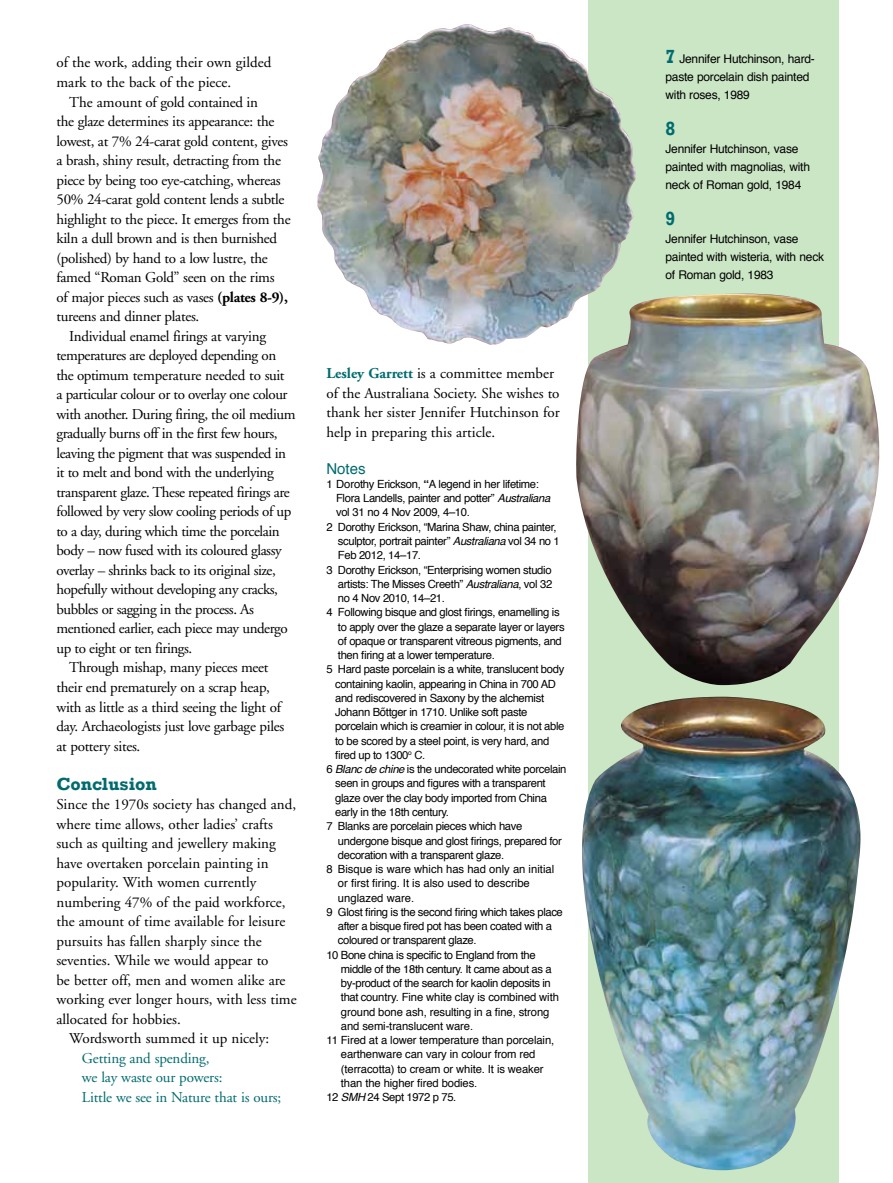
<style>
.page{position:relative;width:893px;height:1183px;background:#fff}
.page>*{position:absolute;margin:0;border:0;box-sizing:border-box;transform-origin:0 0}
.t1{font:700 19.5px "Rockwell";color:#006b6e;scale:.91 1}
.t2{font:700 18px "Rockwell";color:#006b6e}
.t3{font:15px "Adobe Garamond";letter-spacing:-.02em;color:#000}
.t4{font:15px/19.5px "Adobe Garamond";color:#000}
.t5{font:15px/19.5px "Adobe Garamond";letter-spacing:-.01em;color:#006b6e}
.t6{font:15px "Helvetica";color:#006b6e}
.t7{font:12px/18px "Helvetica";letter-spacing:-.02em;color:#000}
.t8{font:11.25px "Helvetica";letter-spacing:-.03em;color:#000}
.t9{font:11.25px "Helvetica";letter-spacing:-.01em;color:#000}
.t10{font:11.25px "Helvetica";color:#000}
.s1{font-weight:700}
.s2{font-weight:700;color:#006b6e}
.s3{font-style:italic}
.s4{font-family:"Rockwell";font-weight:700;font-size:19.5px;color:#006b6e}
</style>
<div class="page">
<div style="left:589px;top:0;width:250px;height:1182px;background:#cbe6c5"></div>
<img style="left:317px;top:25px;width:319px;height:320px">
<img style="left:575px;top:293px;width:305px;height:392px">
<img style="left:582px;top:696px;width:279px;height:473px">
<h3 class="t4" style="left:56px;top:53px;width:216px">of the work, adding their own gilded mark to the back of the piece.</h3>
<h3 class="t3" style="left:69px;top:94px;width:190px">The amount of gold contained in</h3>
<h3 class="t3" style="left:56px;top:113px;width:220px">the glaze determines its appearance: the</h3>
<h3 class="t3" style="left:56px;top:133px;width:233px">lowest, at 7% 24-carat gold content, gives</h3>
<h3 class="t3" style="left:56px;top:152px;width:226px">a brash, shiny result, detracting from the</h3>
<h3 class="t3" style="left:56px;top:172px;width:226px">piece by being too eye-catching, whereas</h3>
<h3 class="t3" style="left:56px;top:191px;width:230px">50% 24-carat gold content lends a subtle</h3>
<h3 class="t3" style="left:56px;top:211px;width:236px">highlight to the piece. It emerges from the</h3>
<h3 class="t3" style="left:56px;top:230px;width:222px">kiln a dull brown and is then burnished</h3>
<h3 class="t3" style="left:56px;top:250px;width:213px">(polished) by hand to a low lustre, the</h3>
<h3 class="t3" style="left:56px;top:269px;width:220px">famed “Roman Gold” seen on the rims</h3>
<h3 class="t3" style="left:56px;top:289px;width:233px">of major pieces such as vases <span class="s1">(plates 8-9),</span></h3>
<h3 class="t3" style="left:56px;top:308px;width:144px">tureens and dinner plates.</h3>
<h3 class="t3" style="left:69px;top:328px;width:198px">Individual enamel firings at varying</h3>
<h3 class="t3" style="left:56px;top:347px;width:221px">temperatures are deployed depending on</h3>
<h3 class="t3" style="left:56px;top:367px;width:229px">the optimum temperature needed to suit</h3>
<h3 class="t3" style="left:56px;top:386px;width:233px">a particular colour or to overlay one colour</h3>
<h3 class="t3" style="left:56px;top:406px;width:241px">with another. During firing, the oil medium</h3>
<h3 class="t3" style="left:56px;top:425px;width:223px">gradually burns off in the first few hours,</h3>
<h3 class="t3" style="left:56px;top:445px;width:231px">leaving the pigment that was suspended in</h3>
<h3 class="t3" style="left:56px;top:464px;width:219px">it to melt and bond with the underlying</h3>
<h3 class="t3" style="left:56px;top:484px;width:235px">transparent glaze. These repeated firings are</h3>
<h3 class="t3" style="left:56px;top:503px;width:236px">followed by very slow cooling periods of up</h3>
<h3 class="t3" style="left:56px;top:523px;width:225px">to a day, during which time the porcelain</h3>
<h3 class="t3" style="left:56px;top:542px;width:227px">body – now fused with its coloured glassy</h3>
<h3 class="t3" style="left:56px;top:562px;width:221px">overlay – shrinks back to its original size,</h3>
<h3 class="t3" style="left:56px;top:581px;width:223px">hopefully without developing any cracks,</h3>
<h3 class="t3" style="left:56px;top:601px;width:199px">bubbles or sagging in the process. As</h3>
<h3 class="t3" style="left:56px;top:620px;width:233px">mentioned earlier, each piece may undergo</h3>
<h3 class="t3" style="left:56px;top:640px;width:137px">up to eight or ten firings.</h3>
<h3 class="t3" style="left:69px;top:659px;width:201px">Through mishap, many pieces meet</h3>
<h3 class="t3" style="left:56px;top:679px;width:215px">their end prematurely on a scrap heap,</h3>
<h3 class="t3" style="left:56px;top:698px;width:226px">with as little as a third seeing the light of</h3>
<h3 class="t3" style="left:56px;top:718px;width:229px">day. Archaeologists just love garbage piles</h3>
<h3 class="t3" style="left:56px;top:737px;width:85px">at pottery sites.</h3>
<h2 class="t2" style="left:56px;top:772px;width:102px">Conclusion</h2>
<h3 class="t4" style="left:56px;top:794px;width:241px">Since the 1970s society has changed and,</h3>
<h3 class="t4" style="left:56px;top:814px;width:218px">where time allows, other ladies’ crafts</h3>
<h3 class="t4" style="left:56px;top:833px;width:221px">such as quilting and jewellery making</h3>
<h3 class="t4" style="left:56px;top:853px;width:214px">have overtaken porcelain painting in</h3>
<h3 class="t4" style="left:56px;top:872px;width:202px">popularity. With women currently</h3>
<h3 class="t4" style="left:56px;top:892px;width:231px">numbering 47% of the paid workforce,</h3>
<h3 class="t4" style="left:56px;top:911px;width:230px">the amount of time available for leisure</h3>
<h3 class="t4" style="left:56px;top:931px;width:207px">pursuits has fallen sharply since the</h3>
<h3 class="t4" style="left:56px;top:950px;width:214px">seventies. While we would appear to</h3>
<h3 class="t4" style="left:56px;top:970px;width:231px">be better off, men and women alike are</h3>
<h3 class="t4" style="left:56px;top:989px;width:242px">working ever longer hours, with less time</h3>
<h3 class="t4" style="left:56px;top:1009px;width:126px">allocated for hobbies.</h3>
<h3 class="t4" style="left:69px;top:1028px;width:202px">Wordsworth summed it up nicely:</h3>
<h3 class="t5" style="left:82px;top:1048px;width:201px">Getting and spending,<br>we lay waste our powers:<br>Little we see in Nature that is ours;</h3>
<h3 class="t4" style="left:326px;top:364px;width:235px"><span class="s2">Lesley Garrett</span> is a committee member of the Australiana Society. She wishes to thank her sister Jennifer Hutchinson for help in preparing this article.</h3>
<h3 class="t6" style="left:326px;top:456px;width:41px">Notes</h3>
<p class="t8" style="left:326px;top:475px;width:214px">1 Dorothy Erickson, <span class="s1">“</span>A legend in her lifetime:</p>
<p class="t8" style="left:336px;top:489px;width:216px">Flora Landells, painter and potter” <span class="s3">Australiana</span></p>
<p class="t8" style="left:336px;top:503px;width:135px">vol 31 no 4 Nov 2009, 4–10.</p>
<p class="t8" style="left:326px;top:518px;width:232px">2 Dorothy Erickson, “Marina Shaw, china painter,</p>
<p class="t8" style="left:338px;top:532px;width:223px">sculptor, portrait painter” <span class="s3">Australiana</span> vol 34 no 1</p>
<p class="t8" style="left:338px;top:546px;width:85px">Feb 2012, 14–17.</p>
<p class="t8" style="left:326px;top:560px;width:227px">3 Dorothy Erickson, “Enterprising women studio</p>
<p class="t8" style="left:338px;top:575px;width:216px">artists: The Misses Creeth” <span class="s3">Australiana</span>, vol 32</p>
<p class="t8" style="left:338px;top:589px;width:109px">no 4 Nov 2010, 14–21.</p>
<p class="t8" style="left:326px;top:603px;width:235px">4 Following bisque and glost firings, enamelling is</p>
<p class="t8" style="left:338px;top:617px;width:228px">to apply over the glaze a separate layer or layers</p>
<p class="t8" style="left:338px;top:632px;width:225px">of opaque or transparent vitreous pigments, and</p>
<p class="t8" style="left:338px;top:646px;width:159px">then firing at a lower temperature.</p>
<p class="t8" style="left:326px;top:660px;width:239px">5 Hard paste porcelain is a white, translucent body</p>
<p class="t8" style="left:335px;top:674px;width:222px">containing kaolin, appearing in China in 700 AD</p>
<p class="t8" style="left:335px;top:689px;width:211px">and rediscovered in Saxony by the alchemist</p>
<p class="t8" style="left:335px;top:703px;width:194px">Johann Bőttger in 1710. Unlike soft paste</p>
<p class="t8" style="left:335px;top:717px;width:231px">porcelain which is creamier in colour, it is not able</p>
<p class="t8" style="left:335px;top:731px;width:216px">to be scored by a steel point, is very hard, and</p>
<p class="t8" style="left:335px;top:746px;width:92px">fired up to 1300<sup>o</sup> C.</p>
<p class="t8" style="left:326px;top:760px;width:242px">6 <span class="s3">Blanc de chine</span> is the undecorated white porcelain</p>
<p class="t8" style="left:335px;top:774px;width:212px">seen in groups and figures with a transparent</p>
<p class="t8" style="left:335px;top:788px;width:213px">glaze over the clay body imported from China</p>
<p class="t8" style="left:335px;top:803px;width:115px">early in the 18th century.</p>
<p class="t8" style="left:326px;top:817px;width:197px">7 Blanks are porcelain pieces which have</p>
<p class="t8" style="left:338px;top:831px;width:225px">undergone bisque and glost firings, prepared for</p>
<p class="t8" style="left:338px;top:845px;width:168px">decoration with a transparent glaze.</p>
<p class="t10" style="left:326px;top:860px;width:229px">8 Bisque is ware which has had only an initial</p>
<p class="t10" style="left:338px;top:874px;width:193px">or first firing. It is also used to describe</p>
<p class="t10" style="left:338px;top:888px;width:78px">unglazed ware.</p>
<p class="t8" style="left:326px;top:902px;width:238px">9 Glost firing is the second firing which takes place</p>
<p class="t8" style="left:338px;top:917px;width:216px">after a bisque fired pot has been coated with a</p>
<p class="t8" style="left:338px;top:931px;width:140px">coloured or transparent glaze.</p>
<p class="t8" style="left:326px;top:945px;width:211px">10 Bone china is specific to England from the</p>
<p class="t8" style="left:341px;top:959px;width:212px">middle of the 18th century. It came about as a</p>
<p class="t8" style="left:341px;top:974px;width:211px">by-product of the search for kaolin deposits in</p>
<p class="t9" style="left:341px;top:988px;width:220px">that country. Fine white clay is combined with</p>
<p class="t9" style="left:341px;top:1002px;width:210px">ground bone ash, resulting in a fine, strong</p>
<p class="t9" style="left:341px;top:1016px;width:134px">and semi-translucent ware.</p>
<p class="t9" style="left:326px;top:1031px;width:229px">11 Fired at a lower temperature than porcelain,</p>
<p class="t9" style="left:341px;top:1045px;width:196px">earthenware can vary in colour from red</p>
<p class="t9" style="left:341px;top:1059px;width:204px">(terracotta) to cream or white. It is weaker</p>
<p class="t9" style="left:341px;top:1074px;width:138px">than the higher fired bodies.</p>
<p class="t8" style="left:326px;top:1088px;width:131px">12 <span class="s3">SMH</span> 24 Sept 1972 p 75.</p>
<p class="t7" style="left:665px;top:50px;width:151px"><span class="s4">7</span> Jennifer Hutchinson, hard&shy;paste porcelain dish painted with roses, 1989</p>
<h1 class="t1" style="left:665px;top:117px;width:12px">8</h1>
<p class="t7" style="left:665px;top:140px;width:146px">Jennifer Hutchinson, vase painted with magnolias, with neck of Roman gold, 1984</p>
<h1 class="t1" style="left:665px;top:207px;width:12px">9</h1>
<p class="t7" style="left:665px;top:230px;width:160px">Jennifer Hutchinson, vase painted with wisteria, with neck of Roman gold, 1983</p>
</div>
